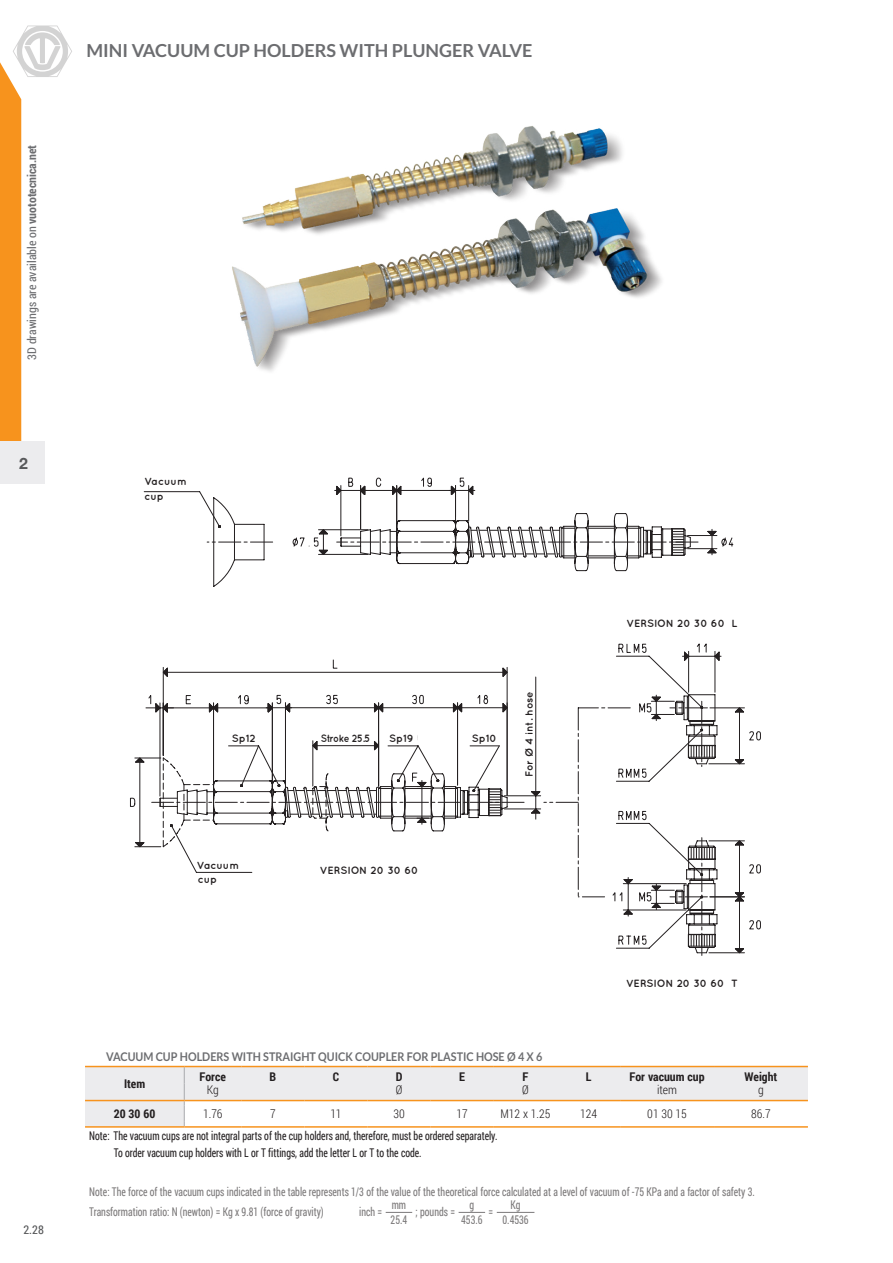
<style>
.page{position:relative;width:893px;height:1263px;background:#fff}
.page>*{position:absolute;margin:0;border:0;box-sizing:border-box;transform-origin:0 0}
.t1{font:700 18px "Lato";color:#6c6d70}
.t2{font:700 15.75px "Helvetica Neue LT Std";color:#57585a}
.t3{font:12px/19.8px "Roboto Condensed";color:#231f20;scale:.81 1}
.t4{font:700 12px "Lato";color:#6c6d70;scale:.9 1}
.t5{font:300 12px "Roboto Condensed";color:#231f20}
.t6{font:12px "Roboto Condensed";color:#6c6d70}
.t7{font:700 12px "Roboto Condensed";color:#231f20}
.t8{font:12px "Roboto Condensed";color:#57585a}
.t9{font:700 10.5px/15.6px "Quicksand";color:#231f20}
.t10{font:700 10.5px "Quicksand";letter-spacing:-.04em;color:#231f20;scale:.9 1}
.s1{font-weight:700}
</style>
<div class="page">
<img style="left:232px;top:126px;width:430px;height:246px">
<svg style="left:130px;top:477px;width:631px;height:478px"></svg>
<svg style="left:0;top:25px;width:72px;height:416px"></svg>
<div style="left:0;top:441px;width:45px;height:42px;background:#ececee"></div>
<svg style="left:85px;top:1067px;width:723px;height:59px"></svg>
<hr style="left:85px;top:1100px;width:99px;height:1px;background:#f7931d">
<hr style="left:184px;top:1100px;width:57px;height:1px;background:#f7931d">
<hr style="left:241px;top:1100px;width:63px;height:1px;background:#f7931d">
<hr style="left:304px;top:1100px;width:64px;height:1px;background:#f7931d">
<hr style="left:368px;top:1100px;width:63px;height:1px;background:#f7931d">
<hr style="left:431px;top:1100px;width:63px;height:1px;background:#f7931d">
<hr style="left:494px;top:1100px;width:63px;height:1px;background:#f7931d">
<hr style="left:557px;top:1100px;width:63px;height:1px;background:#f7931d">
<hr style="left:620px;top:1100px;width:94px;height:1px;background:#f7931d">
<hr style="left:714px;top:1100px;width:94px;height:1px;background:#f7931d">
<hr style="left:85px;top:1126px;width:99px;height:2px;background:#f7931d">
<hr style="left:184px;top:1126px;width:57px;height:2px;background:#f7931d">
<hr style="left:241px;top:1126px;width:63px;height:2px;background:#f7931d">
<hr style="left:304px;top:1126px;width:64px;height:2px;background:#f7931d">
<hr style="left:368px;top:1126px;width:63px;height:2px;background:#f7931d">
<hr style="left:431px;top:1126px;width:63px;height:2px;background:#f7931d">
<hr style="left:494px;top:1126px;width:63px;height:2px;background:#f7931d">
<hr style="left:557px;top:1126px;width:63px;height:2px;background:#f7931d">
<hr style="left:620px;top:1126px;width:94px;height:2px;background:#f7931d">
<hr style="left:714px;top:1126px;width:94px;height:2px;background:#f7931d">
<hr style="left:85px;top:1066px;width:99px;height:1px;background:#f7931d">
<hr style="left:184px;top:1066px;width:57px;height:1px;background:#f7931d">
<hr style="left:241px;top:1066px;width:63px;height:1px;background:#f7931d">
<hr style="left:304px;top:1066px;width:64px;height:1px;background:#f7931d">
<hr style="left:368px;top:1066px;width:63px;height:1px;background:#f7931d">
<hr style="left:431px;top:1066px;width:63px;height:1px;background:#f7931d">
<hr style="left:494px;top:1066px;width:63px;height:1px;background:#f7931d">
<hr style="left:557px;top:1066px;width:63px;height:1px;background:#f7931d">
<hr style="left:620px;top:1066px;width:94px;height:1px;background:#f7931d">
<hr style="left:714px;top:1066px;width:94px;height:1px;background:#f7931d">
<svg style="left:386px;top:1212px;width:26px;height:1px"></svg>
<svg style="left:459px;top:1212px;width:26px;height:1px"></svg>
<hr style="left:497px;top:1212px;width:37px;height:1px;background:#231f20">
<div style="left:469px;top:732px;width:31px;height:11px;background:#fff"></div>
<div style="left:386px;top:732px;width:31px;height:11px;background:#fff"></div>
<div style="left:228px;top:732px;width:31px;height:11px;background:#fff"></div>
<p class="t6" style="left:23px;top:360px;width:216px;rotate:-90deg">3D drawings are available on <span class="s1">vuototecnica.net</span></p>
<h2 class="t2" style="left:19px;top:454px;width:10px">2</h2>
<h1 class="t1" style="left:87px;top:40px;width:447px">MINI VACUUM CUP HOLDERS WITH PLUNGER VALVE</h1>
<p class="t9" style="left:144px;top:473px;width:44px">Vacuum cup</p>
<p class="t8" style="left:23px;top:1221px;width:22px">2.28</p>
<p class="t10" style="left:321px;top:732px;width:57px">Stroke 25.5</p>
<p class="t9" style="left:232px;top:730px;width:25px">Sp12</p>
<p class="t9" style="left:389px;top:730px;width:26px">Sp19</p>
<p class="t9" style="left:472px;top:730px;width:26px">Sp10</p>
<p class="t9" style="left:521px;top:777px;width:87px;rotate:-90deg">For Ø 4 int. hose</p>
<p class="t9" style="left:197px;top:858px;width:44px;line-height:13.6px">Vacuum cup</p>
<p class="t9" style="left:320px;top:862px;width:100px">VERSION 20 30 60</p>
<p class="t9" style="left:626px;top:615px;width:112px">VERSION 20 30 60 L</p>
<p class="t9" style="left:626px;top:975px;width:113px">VERSION 20 30 60 T</p>
<p class="t4" style="left:106px;top:1050px;width:486px">VACUUM CUP HOLDERS WITH STRAIGHT QUICK COUPLER FOR PLASTIC HOSE Ø 4 X 6</p>
<p class="t7" style="left:124px;top:1075px;width:23px">Item</p>
<p class="t7" style="left:200px;top:1069px;width:28px">Force</p>
<p class="t7" style="left:269px;top:1069px;width:8px">B</p>
<p class="t7" style="left:333px;top:1069px;width:8px">C</p>
<p class="t7" style="left:396px;top:1069px;width:8px">D</p>
<p class="t7" style="left:459px;top:1069px;width:7px">E</p>
<p class="t7" style="left:522px;top:1069px;width:7px">F</p>
<p class="t7" style="left:586px;top:1069px;width:7px">L</p>
<p class="t7" style="left:630px;top:1069px;width:76px">For vacuum cup</p>
<p class="t7" style="left:745px;top:1069px;width:34px">Weight</p>
<p class="t5" style="left:207px;top:1081px;width:13px">Kg</p>
<p class="t5" style="left:396px;top:1081px;width:8px">Ø</p>
<p class="t5" style="left:522px;top:1081px;width:8px">Ø</p>
<p class="t5" style="left:657px;top:1081px;width:22px">item</p>
<p class="t5" style="left:758px;top:1081px;width:7px">g</p>
<p class="t3" style="left:114px;top:1126px;width:475px;line-height:17px;text-indent:-24px">Note: The vacuum cups are not integral parts of the cup holders and, therefore, must be ordered separately.<br>To order vacuum cup holders with L or T fittings, add the letter L or T to the code.</p>
<p class="t7" style="left:114px;top:1105px;width:43px">20 30 60</p>
<p class="t5" style="left:203px;top:1105px;width:21px">1.76</p>
<p class="t5" style="left:270px;top:1105px;width:7px">7</p>
<p class="t5" style="left:330px;top:1105px;width:13px">11</p>
<p class="t5" style="left:393px;top:1105px;width:13px">30</p>
<p class="t5" style="left:457px;top:1105px;width:13px">17</p>
<p class="t5" style="left:500px;top:1105px;width:51px">M12 x 1.25</p>
<p class="t5" style="left:580px;top:1105px;width:18px">124</p>
<p class="t5" style="left:647px;top:1105px;width:41px">01 30 15</p>
<p class="t5" style="left:751px;top:1105px;width:21px">86.7</p>
<p class="t3" style="left:89px;top:1182px;width:823px">Note: The force of the vacuum cups indicated in the table represents 1/3 of the value of the theoretical force calculated at a level of vacuum of -75 KPa and a factor of safety 3.<br>Transformation ratio: N (newton) = Kg x 9.81 (force of gravity)</p>
<p class="t3" style="left:511px;top:1194px;width:14px">Kg</p>
<p class="t3" style="left:392px;top:1194px;width:19px">mm</p>
<p class="t3" style="left:469px;top:1194px;width:7px">g</p>
<p class="t3" style="left:359px;top:1201px;width:30px">inch =</p>
<p class="t3" style="left:416px;top:1201px;width:50px">; pounds =</p>
<p class="t3" style="left:489px;top:1201px;width:7px">=</p>
<p class="t3" style="left:391px;top:1209px;width:22px">25.4</p>
<p class="t3" style="left:461px;top:1209px;width:28px">453.6</p>
<p class="t3" style="left:503px;top:1209px;width:34px">0.4536</p>
</div>
